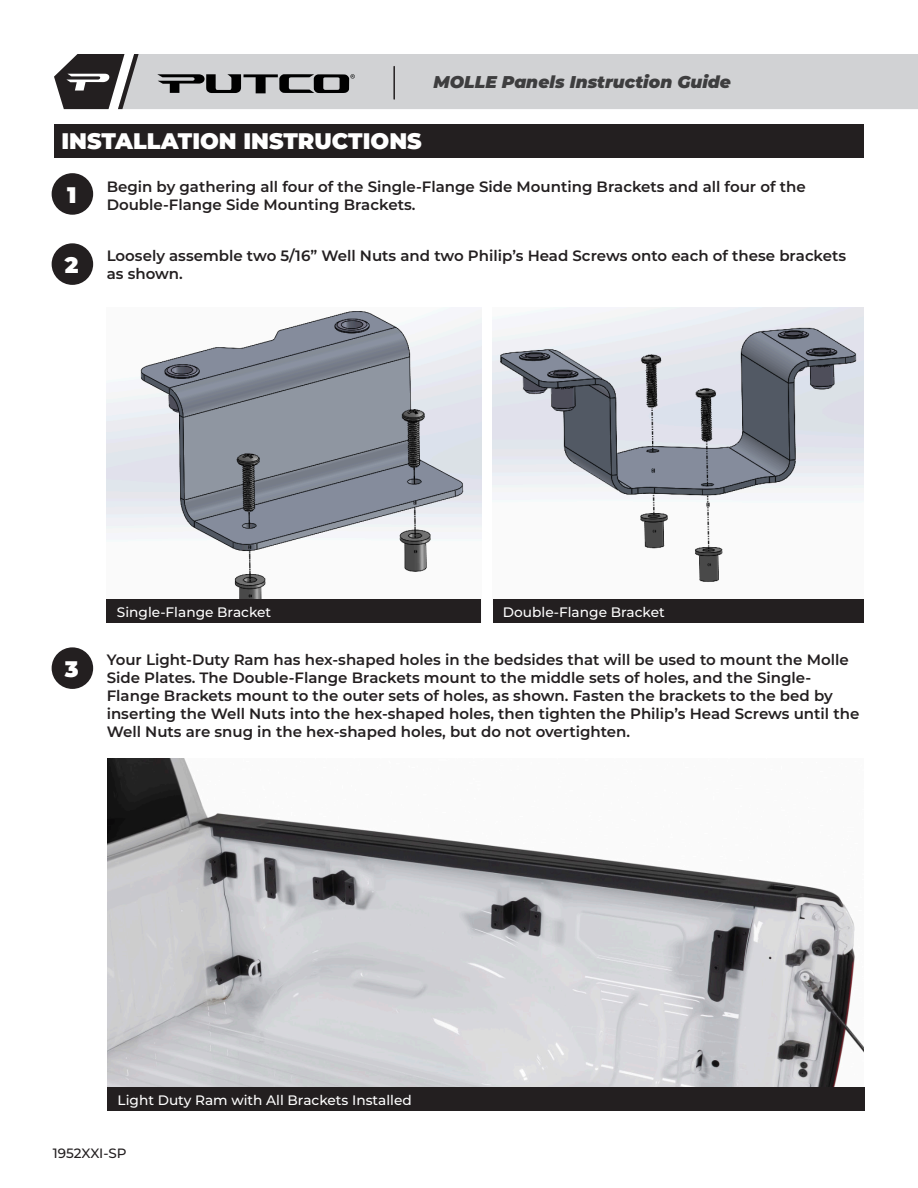
<style>
.page{position:relative;width:918px;height:1188px;background:#fff}
.page>*{position:absolute;margin:0;border:0;box-sizing:border-box;transform-origin:0 0}
.t1{font:900 22.5px "Montserrat";color:#fff}
.t2{font:italic 900 17.1px "Montserrat";color:#3e3e3f}
.t3{font:600 15px/18px "Montserrat";color:#231f20}
.t4{font:500 13.65px "Montserrat";color:#fff}
.t5{font:500 13.5px "Montserrat";color:#231f20}
</style>
<div class="page">
<div style="left:139px;top:54px;width:779px;height:55px;background:#d1d2d4"></div>
<svg style="left:54px;top:54px;width:85px;height:55px"></svg>
<svg style="left:157px;top:74px;width:198px;height:19px;background:#6d6d6e"></svg>
<hr style="left:393px;top:67px;width:2px;height:32px;background:#231f20">
<img style="left:107px;top:307px;width:374px;height:292px">
<div style="left:52px;top:173px;width:41px;height:42px;background:#231f20;border-radius:50%"></div>
<div style="left:52px;top:243px;width:41px;height:42px;background:#231f20;border-radius:50%"></div>
<div style="left:54px;top:124px;width:809px;height:34px;background:#231f20"></div>
<div style="left:52px;top:647px;width:41px;height:42px;background:#231f20;border-radius:50%"></div>
<div style="left:107px;top:599px;width:374px;height:24px;background:#231f20"></div>
<img style="left:493px;top:308px;width:371px;height:296px">
<div style="left:493px;top:599px;width:370px;height:24px;background:#231f20"></div>
<img style="left:107px;top:759px;width:757px;height:328px">
<div style="left:107px;top:1087px;width:758px;height:24px;background:#231f20"></div>
<p class="t2" style="left:434px;top:69px;width:299px">MOLLE Panels Instruction Guide</p>
<p class="t1" style="left:62px;top:124px;width:362px">INSTALLATION INSTRUCTIONS</p>
<p class="t1" style="left:67px;top:178px;width:11px">1</p>
<p class="t1" style="left:65px;top:248px;width:15px">2</p>
<p class="t3" style="left:107px;top:177px;width:701px">Begin by gathering all four of the Single-Flange Side Mounting Brackets and all four of the<br>Double-Flange Side Mounting Brackets.</p>
<p class="t3" style="left:107px;top:246px;width:741px">Loosely assemble two 5/16” Well Nuts and two Philip’s Head Screws onto each of these brackets as shown.</p>
<p class="t4" style="left:117px;top:603px;width:156px">Single-Flange Bracket</p>
<p class="t4" style="left:503px;top:603px;width:163px">Double-Flange Bracket</p>
<p class="t1" style="left:65px;top:652px;width:15px">3</p>
<p class="t3" style="left:107px;top:650px;width:754px">Your Light-Duty Ram has hex-shaped holes in the bedsides that will be used to mount the Molle Side Plates. The Double-Flange Brackets mount to the middle sets of holes, and the Single-Flange Brackets mount to the outer sets of holes, as shown. Fasten the brackets to the bed by inserting the Well Nuts into the hex-shaped holes, then tighten the Philip’s Head Screws until the Well Nuts are snug in the hex-shaped holes, but do not overtighten.</p>
<p class="t4" style="left:118px;top:1091px;width:296px">Light Duty Ram with All Brackets Installed</p>
<p class="t5" style="left:53px;top:1143px;width:75px">1952XXI-SP</p>
</div>
